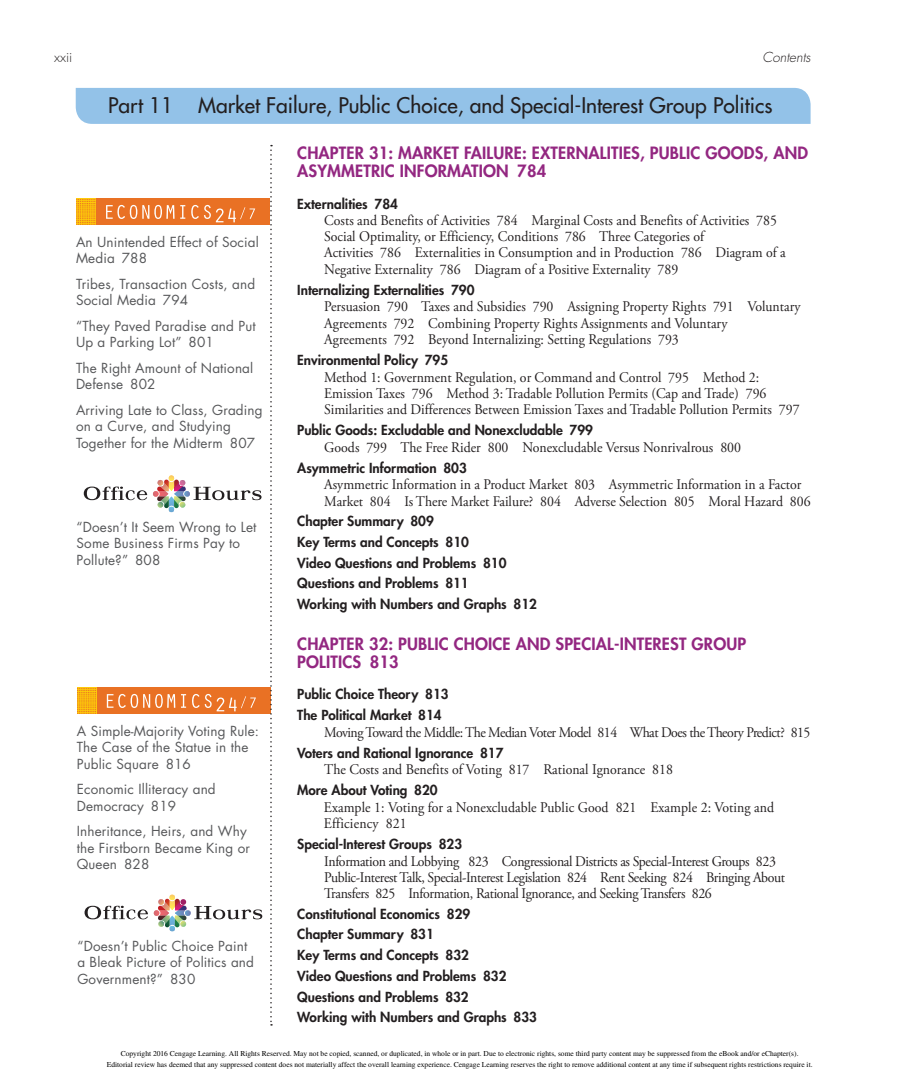
<style>
.page{position:relative;width:919px;height:1076px;background:#fff}
.page>*{position:absolute;margin:0;border:0;box-sizing:border-box;transform-origin:0 0}
.t1{font:500 21px "Futura Std";color:#231f20}
.t2{font:800 16.5px "Futura Std";letter-spacing:.01em;color:#932781}
.t3{font:14.7px/16.5px "Adobe Garamond Pro";color:#231f20;scale:.94 1}
.t4{font:14.7px/16.2px "Adobe Garamond Pro";letter-spacing:-.025em;color:#231f20;scale:.94 1}
.t5{font:14.7px "Adobe Garamond Pro";letter-spacing:-.035em;color:#231f20;scale:.94 1}
.t6{font:800 13.5px/20.7px "Futura Std";color:#231f20}
.t7{font:13.5px/16.5px "Futura Std";letter-spacing:.01em;color:#57585a}
.t8{font:italic 300 13.5px "Futura Std";color:#231f20}
.t9{font:300 13.5px "Futura Std";color:#231f20}
.t10{font:7.5px/10.6px "Times";color:#000;text-align:center}
</style>
<div class="page">
<div style="left:76px;top:88px;width:734px;height:36px;background:#93c2e8"></div>
<div style="left:95px;top:199px;width:174px;height:26px;background:#e97124"></div>
<svg style="left:76px;top:199px;width:19px;height:26px"></svg>
<svg style="left:106px;top:205px;width:149px;height:17px"></svg>
<img style="left:84px;top:475px;width:177px;height:38px">
<div style="left:96px;top:688px;width:174px;height:26px;background:#e97124"></div>
<svg style="left:77px;top:688px;width:19px;height:26px"></svg>
<svg style="left:107px;top:694px;width:149px;height:17px"></svg>
<svg style="left:84px;top:894px;width:178px;height:38px"></svg>
<svg style="left:270px;top:145px;width:2px;height:880px"></svg>
<p class="t9" style="left:54px;top:49px;width:20px">xxii</p>
<p class="t8" style="left:762px;top:49px;width:50px">Contents</p>
<p class="t1" style="left:108px;top:93px;width:665px">Part 11 Market Failure, Public Choice, and Special-Interest Group Politics</p>
<p class="t2" style="left:297px;top:143px;width:126px">CHAPTER 31: Market</p>
<p class="t2" style="left:464px;top:143px;width:133px">Failure : Externalities</p>
<p class="t2" style="left:640px;top:143px;width:38px">, Public</p>
<p class="t2" style="left:705px;top:143px;width:103px">Goods, and</p>
<p class="t2" style="left:297px;top:161px;width:22px">Asymmetric</p>
<p class="t2" style="left:400px;top:161px;width:48px">Informati</p>
<p class="t2" style="left:483px;top:161px;width:65px">on 784</p>
<p class="t6" style="left:297px;top:193px;width:102px">Externalities 784</p>
<p class="t3" style="left:324px;top:213px;width:492px">Costs and Benefits of Activities 784 Marginal Costs and Benefits of Activities 785<br>Social Optimality, or Efficiency, Conditions 786 Three Categories of<br>Activities 786 Externalities in Consumption and in Production 786 Diagram of a Negative Externality 786 Diagram of a Positive Externality 789</p>
<p class="t6" style="left:297px;top:279px;width:179px">Internalizing Externalities 790</p>
<p class="t3" style="left:324px;top:299px;width:508px">Persuasion 790 Taxes and Subsidies 790 Assigning Property Rights 791 Voluntary<br>Agreements 792 Combining Property Rights Assignments and Voluntary<br>Agreements 792 Beyond Internalizing: Setting Regulations 793</p>
<p class="t6" style="left:297px;top:350px;width:152px">Environmental Policy 795</p>
<p class="t3" style="left:324px;top:369px;width:507px">Method 1: Government Regulation, or Command and Control 795 Method 2:<br>Emission Taxes 796 Method 3: Tradable Pollution Permits (Cap and Trade) 796<br>Similarities and Differences Between Emission Taxes and Tradable Pollution Permits 797</p>
<p class="t6" style="left:297px;top:420px;width:297px">Public Goods: Excludable and Nonexcludable 799</p>
<p class="t3" style="left:324px;top:439px;width:445px">Goods 799 The Free Rider 800 Nonexcludable Versus Nonrivalrous 800</p>
<p class="t6" style="left:297px;top:457px;width:171px">Asymmetric Information 803</p>
<p class="t3" style="left:324px;top:477px;width:519px">Asymmetric Information in a Product Market 803 Asymmetric Information in a Factor<br>Market 804 Is There Market Failure? 804 Adverse Selection 805 Moral Hazard 806</p>
<p class="t6" style="left:297px;top:511px;width:241px">Chapter Summary 809<br>Key Terms and Concepts 810<br>Video Questions and Problems 810<br>Questions and Problems 811<br>Working with Numbers and Graphs 812</p>
<p class="t2" style="left:297px;top:633px;width:130px">CHAPTER 32: Public</p>
<p class="t2" style="left:453px;top:633px;width:43px">Choice</p>
<p class="t2" style="left:515px;top:633px;width:58px">and Special</p>
<p class="t2" style="left:614px;top:633px;width:32px">-Interest</p>
<p class="t2" style="left:691px;top:633px;width:55px">Group</p>
<p class="t2" style="left:297px;top:651px;width:29px">Politics</p>
<p class="t2" style="left:369px;top:651px;width:30px">813</p>
<p class="t6" style="left:297px;top:684px;width:153px">Public Choice Theory 813<br>The Political Market 814</p>
<p class="t5" style="left:324px;top:723px;width:518px">Moving Toward the Middle: The Median Voter Model 814 What Does the Theory Predict? 815</p>
<p class="t6" style="left:297px;top:742px;width:208px">Voters and Rational Ignorance 817</p>
<p class="t3" style="left:324px;top:762px;width:372px">The Costs and Benefits of Voting 817 Rational Ignorance 818</p>
<p class="t6" style="left:297px;top:780px;width:142px">More About Voting 820</p>
<p class="t3" style="left:324px;top:799px;width:480px">Example 1: Voting for a Nonexcludable Public Good 821 Example 2: Voting and<br>Efficiency 821</p>
<p class="t6" style="left:297px;top:834px;width:166px">Special-Interest Groups 823</p>
<p class="t4" style="left:324px;top:853px;width:491px">Information and Lobbying 823 Congressional Districts as Special-Interest Groups 823<br>Public-Interest Talk, Special-Interest Legislation 824 Rent Seeking 824 Bringing About<br>Transfers 825 Information, Rational Ignorance, and Seeking Transfers 826</p>
<p class="t6" style="left:297px;top:903px;width:241px">Constitutional Economics 829<br>Chapter Summary 831<br>Key Terms and Concepts 832<br>Video Questions and Problems 832<br>Questions and Problems 832<br>Working with Numbers and Graphs 833</p>
<p class="t7" style="left:76px;top:234px;width:184px">An Unintended Effect of Social<br>Media 788</p>
<p class="t7" style="left:76px;top:276px;width:181px">Tribes, Transaction Costs, and<br>Social Media 794</p>
<p class="t7" style="left:76px;top:318px;width:181px">“They Paved Paradise and Put<br>Up a Parking Lot” 801</p>
<p class="t7" style="left:76px;top:360px;width:179px">The Right Amount of National<br>Defense 802</p>
<p class="t7" style="left:76px;top:402px;width:188px">Arriving Late to Class, Grading on a Curve, and Studying<br>Together for the Midterm 807</p>
<p class="t7" style="left:77px;top:519px;width:181px">“Doesn’t It Seem Wrong to Let<br>Some Business Firms Pay to<br>Pollute?” 808</p>
<p class="t7" style="left:77px;top:722px;width:184px">A Simple-Majority Voting Rule:<br>The Case of the Statue in the<br>Public Square 816</p>
<p class="t7" style="left:77px;top:781px;width:140px">Economic Illiteracy and<br>Democracy 819</p>
<p class="t7" style="left:77px;top:823px;width:175px">Inheritance, Heirs, and Why the Firstborn Became King or<br>Queen 828</p>
<p class="t7" style="left:77px;top:938px;width:178px">“Doesn’t Public Choice Paint a Bleak Picture of Politics and<br>Government?” 830</p>
<p class="t10" style="left:107px;top:1048px;width:707px">Copyright 2016 Cengage Learning. All Rights Reserved. May not be copied, scanned, or duplicated, in whole or in part. Due to electronic rights, some third party content may be suppressed from the eBook and/or eChapter(s).<br>Editorial review has deemed that any suppressed content does not materially affect the overall learning experience. Cengage Learning reserves the right to remove additional content at any time if subsequent rights restrictions require it.</p>
</div>
